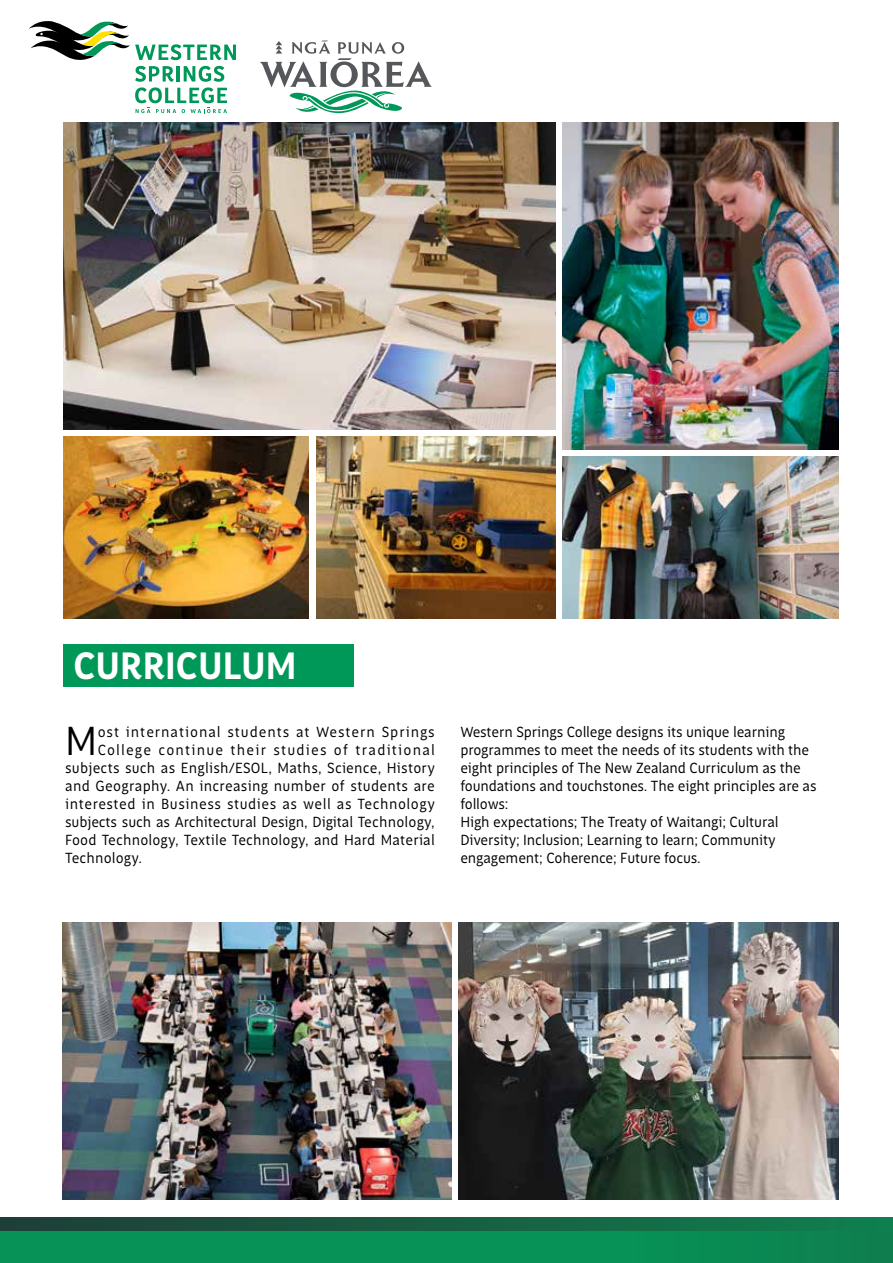
<style>
.page{position:relative;width:893px;height:1263px;background:#fff}
.page>*{position:absolute;margin:0;border:0;box-sizing:border-box;transform-origin:0 0}
.t1{font:41.4px "Saya FY";color:#000}
.t2{font:700 39px "Saya FY";color:#fff}
.t3{font:15px/18px "Saya FY";letter-spacing:-.01em;color:#000}
.t4{font:15px "Saya FY";letter-spacing:.01em;color:#000}
.t5{font:15px "Saya FY";letter-spacing:.015em;color:#000}
.t6{font:15px "Saya FY";letter-spacing:.035em;color:#000}
.t7{font:15px "Saya FY";letter-spacing:.02em;color:#000}
.t8{font:15px "Saya FY";letter-spacing:.06em;color:#000}
.t9{font:15px "Saya FY";letter-spacing:.08em;color:#000}
</style>
<div class="page">
<div style="left:64px;top:645px;width:290px;height:42px;background:#009858"></div>
<div style="left:0;top:1217px;width:893px;height:46px;background:linear-gradient(to right,#1f3e37,#10804e)"></div>
<div style="left:0;top:1231px;width:893px;height:32px;background:linear-gradient(to right,#059659,#0b8752)"></div>
<svg style="left:29px;top:21px;width:207px;height:92px"></svg>
<svg style="left:260px;top:40px;width:172px;height:74px"></svg>
<img style="left:64px;top:122px;width:491px;height:307px">
<img style="left:317px;top:437px;width:239px;height:181px">
<img style="left:64px;top:437px;width:245px;height:181px">
<img style="left:63px;top:923px;width:388px;height:276px">
<img style="left:458px;top:923px;width:380px;height:276px">
<img style="left:563px;top:457px;width:275px;height:161px">
<img style="left:563px;top:122px;width:275px;height:328px">
<h2 class="t2" style="left:73px;top:641px;width:225px">CURRICULUM</h2>
<h1 class="t1" style="left:65px;top:716px;width:34px">M</h1>
<p class="t8" style="left:98px;top:723px;width:339px">ost international students at Western Springs</p>
<p class="t9" style="left:98px;top:741px;width:339px">College continue their studies of traditional</p>
<p class="t5" style="left:65px;top:759px;width:371px">subjects such as English/ESOL, Maths, Science, History</p>
<p class="t7" style="left:65px;top:777px;width:371px">and Geography. An increasing number of students are</p>
<p class="t6" style="left:65px;top:795px;width:371px">interested in Business studies as well as Technology</p>
<p class="t3" style="left:65px;top:813px;width:371px">subjects such as Architectural Design, Digital Technology,</p>
<p class="t4" style="left:65px;top:831px;width:371px">Food Technology, Textile Technology, and Hard Material</p>
<p class="t4" style="left:65px;top:849px;width:78px">Technology.</p>
<p class="t3" style="left:460px;top:723px;width:358px">Western Springs College designs its unique learning programmes to meet the needs of its students with the eight principles of The New Zealand Curriculum as the foundations and touchstones. The eight principles are as follows:<br>High expectations; The Treaty of Waitangi; Cultural Diversity; Inclusion; Learning to learn; Community engagement; Coherence; Future focus.</p>
</div>
